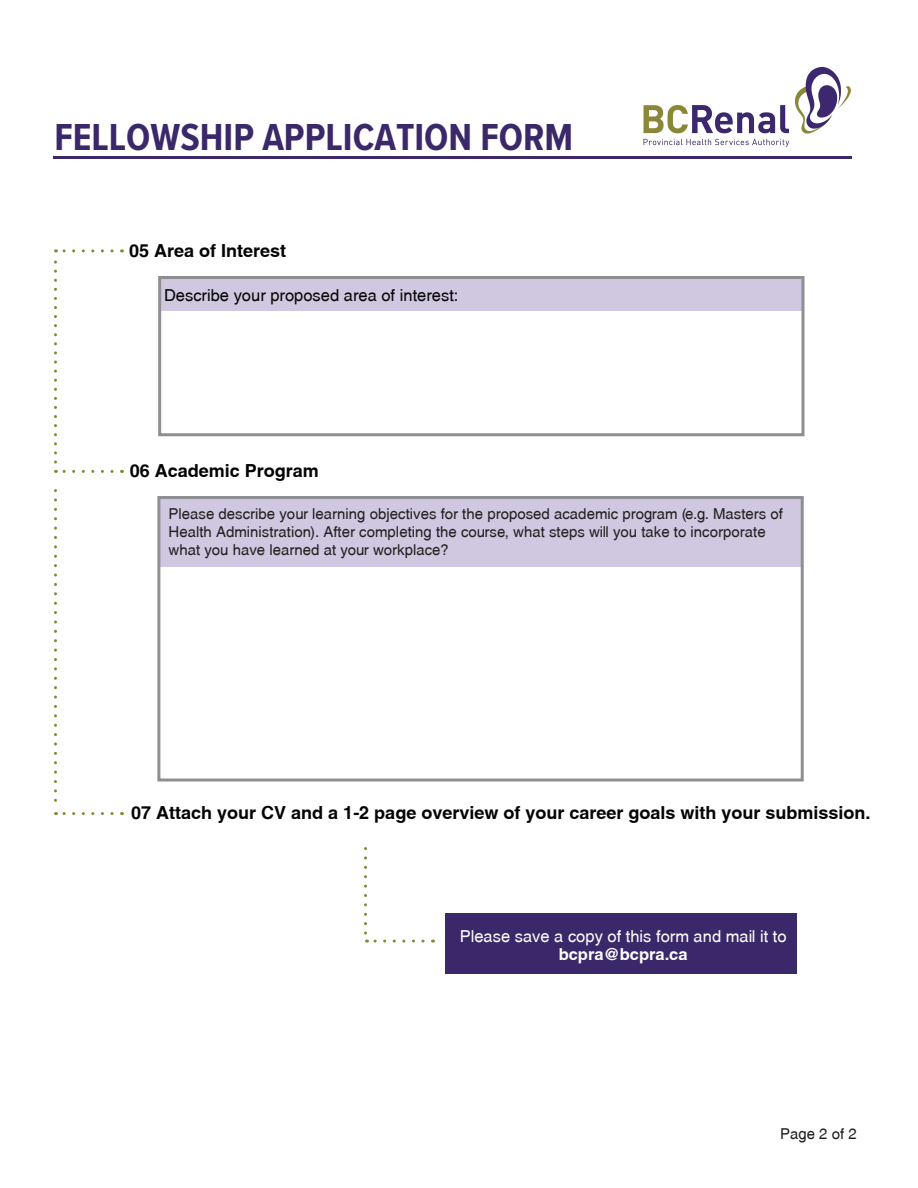
<style>
.page{position:relative;width:918px;height:1188px;background:#fff}
.page>*{position:absolute;margin:0;border:0;box-sizing:border-box;transform-origin:0 0}
.t1{font:700 39px "Proxima Nova Cond";color:#3b286a}
.t2{font:700 18px "Swansea";color:#040503}
.t3{font:16.5px "Swansea";color:#fff}
.t4{font:16.5px "Swansea";color:#040503}
.t5{font:700 16.5px "Swansea";color:#fff}
.t6{font:15px/18px "Swansea";color:#231f20}
</style>
<div class="page">
<svg style="left:56px;top:249px;width:56px;height:3px"></svg>
<svg style="left:54px;top:262px;width:58px;height:211px"></svg>
<svg style="left:54px;top:490px;width:3px;height:312px"></svg>
<svg style="left:56px;top:812px;width:56px;height:3px"></svg>
<hr style="left:53px;top:156px;width:798px;height:3px;background:#3b286a">
<div style="left:159px;top:497px;width:643px;height:70px;background:#d0c7e0"></div>
<div style="left:157px;top:496px;width:647px;height:286px;border:3px solid #8d8f92"></div>
<div style="left:160px;top:277px;width:643px;height:34px;background:#d0c7e0"></div>
<div style="left:158px;top:276px;width:646px;height:160px;border:3px solid #8d8f92"></div>
<div style="left:445px;top:913px;width:352px;height:61px;background:#3b286a"></div>
<svg style="left:364px;top:849px;width:59px;height:94px"></svg>
<img style="left:643px;top:66px;width:208px;height:81px">
<h1 class="t1" style="left:54px;top:109px;width:520px">FELLOWSHIP APPLICATION FORM</h1>
<p class="t2" style="left:129px;top:239px;width:159px">05 Area of Interest</p>
<p class="t4" style="left:164px;top:285px;width:296px">Describe your proposed area of interest:</p>
<p class="t2" style="left:130px;top:460px;width:191px">06 Academic Program</p>
<p class="t6" style="left:169px;top:505px;width:616px">Please describe your learning objectives for the proposed academic program (e.g. Masters of<br>Health Administration). After completing the course, what steps will you take to incorporate what you have learned at your workplace?</p>
<p class="t2" style="left:131px;top:802px;width:741px">07 Attach your CV and a 1-2 page overview of your career goals with your submission.</p>
<p class="t3" style="left:460px;top:926px;width:328px">Please save a copy of this form and mail it to</p>
<p class="t5" style="left:559px;top:944px;width:130px">bcpra@bcpra.ca</p>
<p class="t6" style="left:780px;top:1124px;width:78px">Page 2 of 2</p>
</div>
